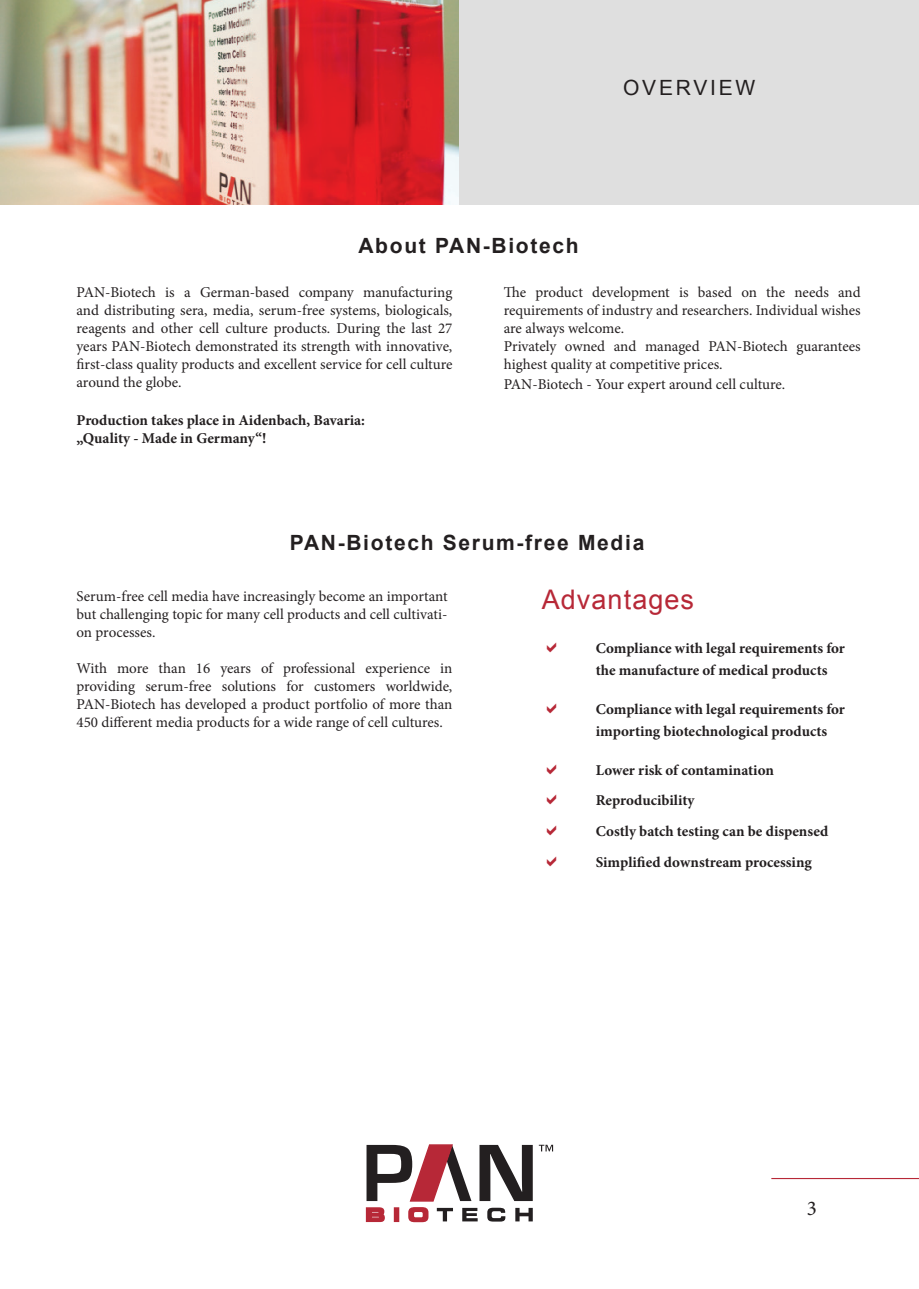
<style>
.page{position:relative;width:919px;height:1289px;background:#fff}
.page>*{position:absolute;margin:0;border:0;box-sizing:border-box;transform-origin:0 0}
.t1{font:27px "Arial";letter-spacing:.04em;color:#b72837}
.t2{font:700 21px "Arial";letter-spacing:.08em;color:#231f20}
.t3{font:21px "Arial";letter-spacing:.13em;color:#231f20}
.t4{font:21px "Minion Pro";color:#231f20}
.t5{font:15px/18px "Minion Pro";letter-spacing:-.005em;color:#231f20;text-align:justify}
.t6{font:700 15px/22.5px "Minion Pro";color:#231f20}
</style>
<div class="page">
<img style="left:0;top:0;width:459px;height:205px">
<div style="left:459px;top:0;width:459px;height:205px;background:#dfdfdf"></div>
<svg style="left:538px;top:1144px;width:15px;height:7px"></svg>
<svg style="left:365px;top:1144px;width:167px;height:78px"></svg>
<hr style="left:771px;top:1177px;width:147px;height:2px;background:#b72837">
<p class="t3" style="left:623px;top:74px;width:133px">OVERVIEW</p>
<p class="t2" style="left:358px;top:231px;width:222px">About PAN-Biotech</p>
<p class="t5" style="left:76px;top:284px;width:377px">PAN-Biotech is a German-based company manufacturing and distributing sera, media, serum-free systems, biologicals, reagents and other cell culture products. During the last 27 years PAN-Biotech demonstrated its strength with innovative, first-class quality products and excellent service for cell culture around the globe.</p>
<p class="t6" style="left:76px;top:411px;width:290px;line-height:18px">Production takes place in Aidenbach, Bavaria: „Quality - Made in Germany“!</p>
<p class="t5" style="left:503px;top:284px;width:358px">The product development is based on the needs and requirements of industry and researchers. Individual wishes are always welcome.</p>
<p class="t5" style="left:503px;top:338px;width:358px">Privately owned and managed PAN-Biotech guarantees highest quality at competitive prices.</p>
<p class="t5" style="left:503px;top:375px;width:283px">PAN-Biotech - Your expert around cell culture.</p>
<p class="t2" style="left:290px;top:528px;width:356px">PAN-Biotech Serum-free Media</p>
<p class="t5" style="left:76px;top:587px;width:372px">Serum-free cell media have increasingly become an important but challenging topic for many cell products and cell cultivati&shy;on processes.</p>
<p class="t1" style="left:541px;top:582px;width:154px">Advantages</p>
<p class="t6" style="left:595px;top:636px;width:251px">Compliance with legal requirements for the manufacture of medical products</p>
<p class="t6" style="left:595px;top:697px;width:251px">Compliance with legal requirements for importing biotechnological products</p>
<p class="t6" style="left:595px;top:758px;width:180px">Lower risk of contamination</p>
<p class="t6" style="left:595px;top:788px;width:100px">Reproducibility</p>
<p class="t6" style="left:595px;top:819px;width:234px">Costly batch testing can be dispensed</p>
<p class="t6" style="left:595px;top:850px;width:217px">Simplified downstream processing</p>
<p class="t5" style="left:76px;top:659px;width:377px">With more than 16 years of professional experience in providing serum-free solutions for customers worldwide, PAN-Biotech has developed a product portfolio of more than 450 different media products for a wide range of cell cultures.</p>
<p class="t4" style="left:806px;top:1193px;width:12px">3</p>
</div>
